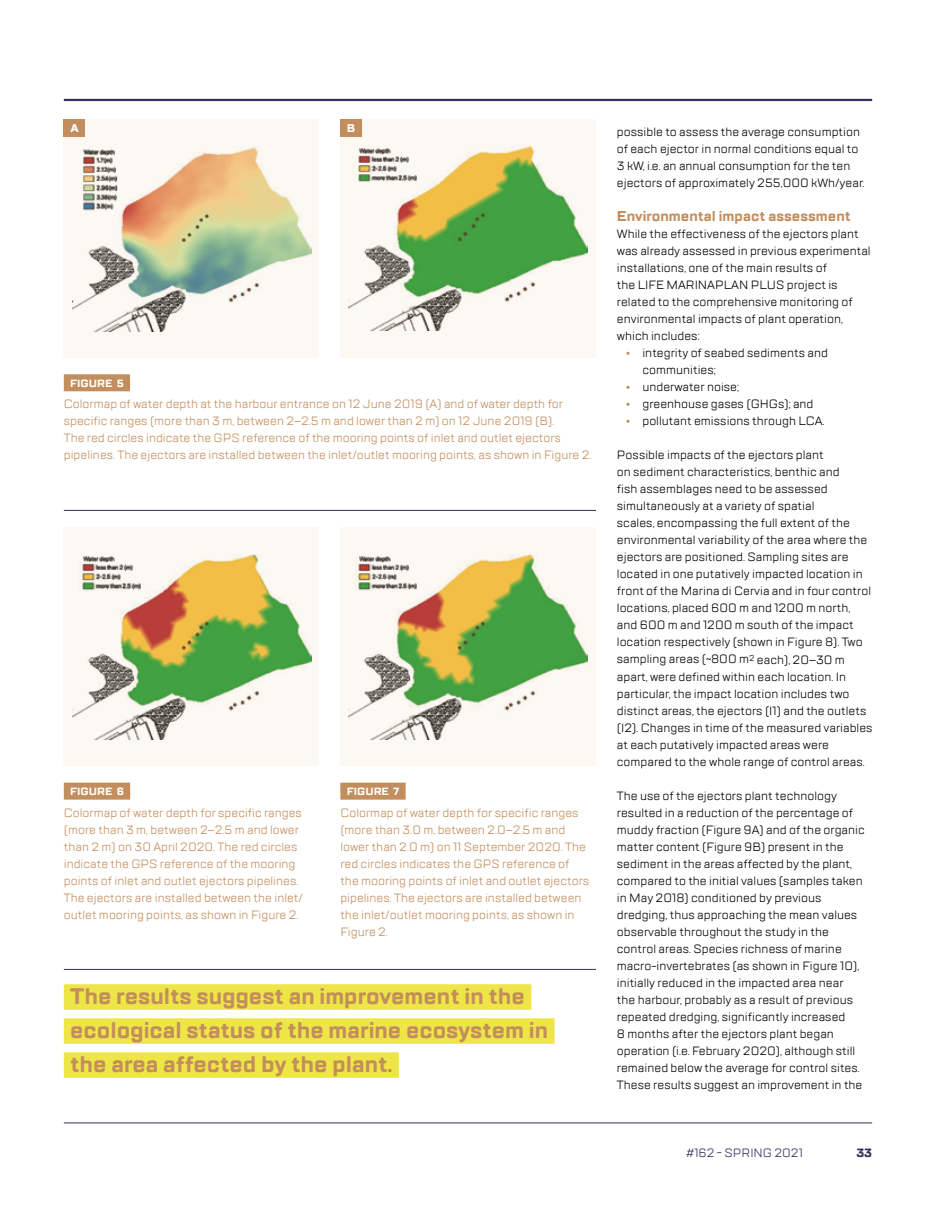
<style>
.page{position:relative;width:936px;height:1225px;background:#fff}
.page>*{position:absolute;margin:0;border:0;box-sizing:border-box;transform-origin:0 0}
.t1{font:700 22.5px/34px "TT Lakes";color:#c38e5d}
.t2{font:700 14.25px "TT Lakes";color:#c38e5d}
.t3{font:12px/17px "TT Lakes";color:#000}
.t4{font:12px/17px "TT Lakes";color:#c38e5d}
.t5{font:12px "TT Lakes";color:#352f5e}
.t6{font:700 12px "TT Lakes";color:#352f5e}
.t7{font:700 11.25px "TT Lakes";color:#fff}
.t8{font:700 10.5px "TT Lakes";color:#fff}
.s1{font-weight:900;color:#c38e5d}
</style>
<div class="page">
<hr style="left:64px;top:99px;width:808px;height:2px;background:#352f5e">
<hr style="left:64px;top:510px;width:808px;height:1px;background:#352f5e">
<hr style="left:64px;top:1122px;width:808px;height:1px;background:#352f5e">
<hr style="left:64px;top:969px;width:808px;height:1px;background:#352f5e">
<div style="left:595px;top:425px;width:292px;height:111px;background:#fff"></div>
<div style="left:595px;top:914px;width:292px;height:111px;background:#fff"></div>
<svg style="left:64px;top:119px;width:255px;height:238px;fill:#fcf8f3"></svg>
<svg style="left:64px;top:527px;width:255px;height:238px;fill:#fcf8f3"></svg>
<svg style="left:340px;top:527px;width:255px;height:238px;fill:#fcf8f3"></svg>
<svg style="left:340px;top:119px;width:255px;height:238px;fill:#fcf8f3"></svg>
<div style="left:64px;top:374px;width:66px;height:17px;background:#c38e5d"></div>
<div style="left:64px;top:782px;width:66px;height:17px;background:#c38e5d"></div>
<div style="left:340px;top:782px;width:65px;height:17px;background:#c38e5d"></div>
<div style="left:64px;top:984px;width:467px;height:25px;background:#eee646"></div>
<div style="left:64px;top:1018px;width:490px;height:25px;background:#eee646"></div>
<div style="left:64px;top:1052px;width:335px;height:25px;background:#eee646"></div>
<div style="left:64px;top:119px;width:21px;height:17px;background:#c38e5d"></div>
<div style="left:340px;top:119px;width:21px;height:17px;background:#c38e5d"></div>
<p class="t7" style="left:70px;top:121px;width:10px">A</p>
<p class="t7" style="left:347px;top:121px;width:10px">B</p>
<p class="t8" style="left:70px;top:377px;width:55px">FIGURE 5</p>
<p class="t4" style="left:64px;top:395px;width:529px">Colormap of water depth at the harbour entrance on 12 June 2019 (A) and of water depth for specific ranges (more than 3 m, between 2–2.5 m and lower than 2 m) on 12 June 2019 (B).<br>The red circles indicate the GPS reference of the mooring points of inlet and outlet ejectors pipelines. The ejectors are installed between the inlet/outlet mooring points, as shown in Figure 2.</p>
<p class="t8" style="left:70px;top:785px;width:55px">FIGURE 6</p>
<p class="t4" style="left:64px;top:804px;width:241px">Colormap of water depth for specific ranges (more than 3 m, between 2–2.5 m and lower than 2 m) on 30 April 2020. The red circles indicate the GPS reference of the mooring points of inlet and outlet ejectors pipelines.<br>The ejectors are installed between the inlet/ outlet mooring points, as shown in Figure 2.</p>
<p class="t8" style="left:347px;top:785px;width:54px">FIGURE 7</p>
<p class="t4" style="left:340px;top:804px;width:250px">Colormap of water depth for specific ranges (more than 3.0 m, between 2.0–2.5 m and lower than 2.0 m) on 11 September 2020. The red circles indicates the GPS reference of the mooring points of inlet and outlet ejectors pipelines. The ejectors are installed between the inlet/outlet mooring points, as shown in Figure 2.</p>
<h1 class="t1" style="left:70px;top:979px;width:479px">The results suggest an improvement in the ecological status of the marine ecosystem in the area affected by the plant.</h1>
<p class="t3" style="left:617px;top:123px;width:249px">possible to assess the average consumption of each ejector in normal conditions equal to 3 kW, i.e. an annual consumption for the ten ejectors of approximately 255,000 kWh/year.</p>
<p class="t2" style="left:617px;top:207px;width:235px">Environmental impact assessment</p>
<p class="t3" style="left:617px;top:225px;width:255px">While the effectiveness of the ejectors plant was already assessed in previous experimental installations, one of the main results of<br>the LIFE MARINAPLAN PLUS project is related to the comprehensive monitoring of environmental impacts of plant operation, which includes:</p>
<p class="t3" style="left:642px;top:344px;width:187px;text-indent:-17px"><span class="s1">•</span> integrity of seabed sediments and communities;</p>
<p class="t3" style="left:625px;top:378px;width:115px"><span class="s1">•</span> underwater noise;</p>
<p class="t3" style="left:625px;top:395px;width:190px"><span class="s1">•</span> greenhouse gases (GHGs); and</p>
<p class="t3" style="left:625px;top:412px;width:200px"><span class="s1">•</span> pollutant emissions through LCA.</p>
<p class="t3" style="left:617px;top:446px;width:257px">Possible impacts of the ejectors plant<br>on sediment characteristics, benthic and<br>fish assemblages need to be assessed simultaneously at a variety of spatial<br>scales, encompassing the full extent of the environmental variability of the area where the ejectors are positioned. Sampling sites are located in one putatively impacted location in front of the Marina di Cervia and in four control locations, placed 600 m and 1200 m north, and 600 m and 1200 m south of the impact location respectively (shown in Figure 8). Two sampling areas (~800 m<sup>2</sup> each), 20–30 m apart, were defined within each location. In particular, the impact location includes two distinct areas, the ejectors (I1) and the outlets (I2). Changes in time of the measured variables at each putatively impacted areas were compared to the whole range of control areas.</p>
<p class="t3" style="left:617px;top:787px;width:249px">The use of the ejectors plant technology resulted in a reduction of the percentage of muddy fraction (Figure 9A) and of the organic matter content (Figure 9B) present in the sediment in the areas affected by the plant, compared to the initial values (samples taken in May 2018) conditioned by previous dredging, thus approaching the mean values observable throughout the study in the control areas. Species richness of marine macro-invertebrates (as shown in Figure 10), initially reduced in the impacted area near the harbour, probably as a result of previous repeated dredging, significantly increased<br>8 months after the ejectors plant began operation (i.e. February 2020), although still remained below the average for control sites.<br>These results suggest an improvement in the</p>
<p class="t5" style="left:686px;top:1145px;width:118px">#162 - SPRING 2021</p>
<p class="t6" style="left:856px;top:1145px;width:17px">33</p>
</div>
